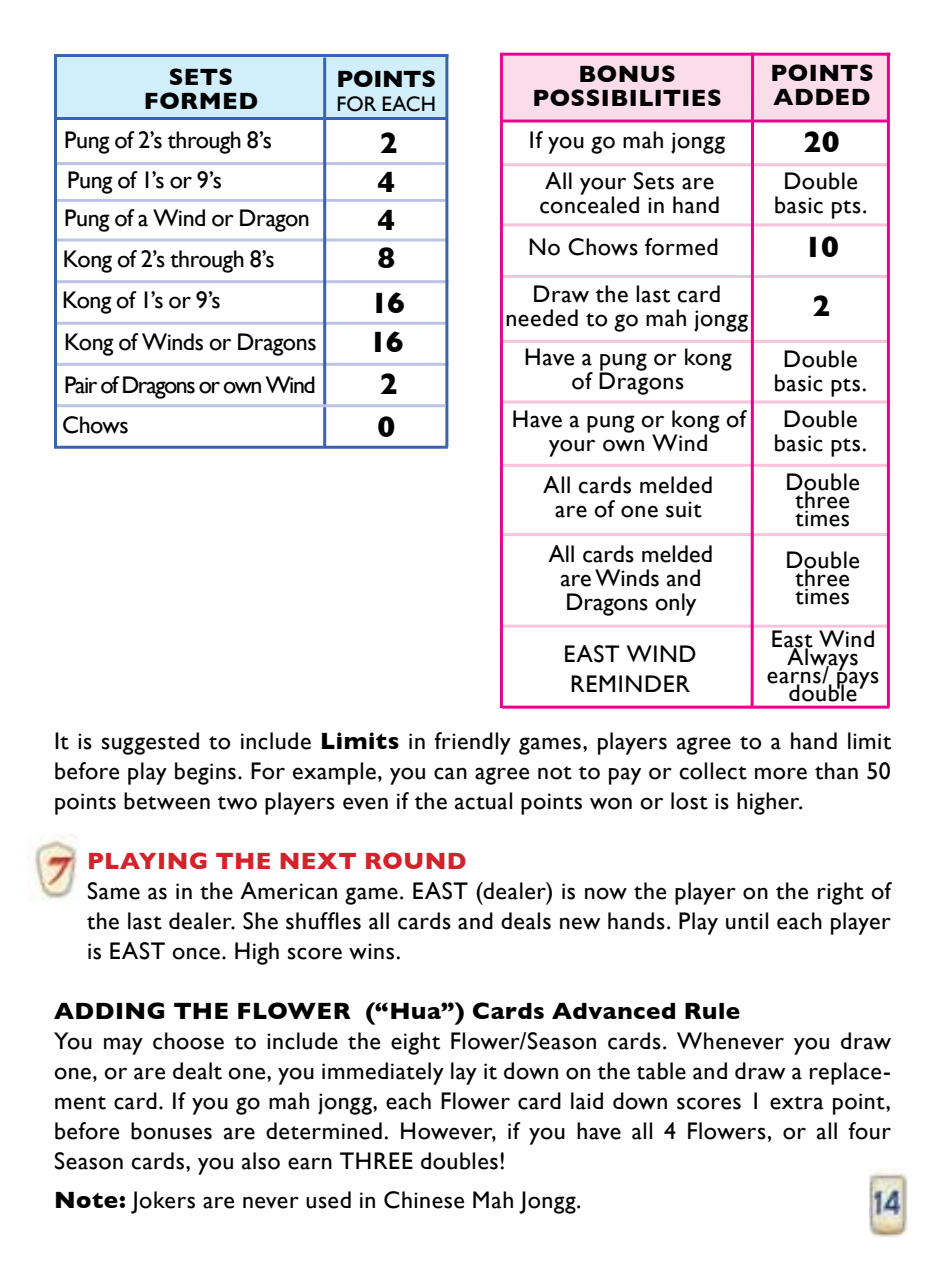
<style>
.page{position:relative;width:945px;height:1269px;background:#fff}
.page>*{position:absolute;margin:0;border:0;box-sizing:border-box;transform-origin:0 0}
.t1{font:700 30px/42.6px "Gill Sans";letter-spacing:-.035em;color:#000}
.t2{font:24px/30px "Gill Sans";letter-spacing:.02em;color:#000;text-align:center}
.t3{font:24px/41.7px "Gill Sans";letter-spacing:-.02em;color:#000}
.t4{font:700 24px/24px "Gill Sans";letter-spacing:.02em;color:#000;text-align:center}
.t5{font:700 24px "Gill Sans";letter-spacing:.02em;color:#d2232a}
.t6{font:21px "Gill Sans";letter-spacing:.005em;color:#000}
.s1{font-weight:700}
</style>
<div class="page">
<hr style="left:54px;top:199px;width:391px;height:3px;background:#bcc3e3">
<hr style="left:54px;top:162px;width:391px;height:3px;background:#bcc3e3">
<svg style="left:57px;top:238px;width:388px;height:4px;background:#ccd1e9"></svg>
<hr style="left:57px;top:280px;width:391px;height:3px;background:#bcc3e3">
<hr style="left:56px;top:322px;width:392px;height:3px;background:#bcc3e3">
<hr style="left:57px;top:363px;width:391px;height:3px;background:#bcc3e3">
<div style="left:57px;top:56px;width:388px;height:62px;background:#d1eefc"></div>
<hr style="left:54px;top:117px;width:393px;height:3px;background:#3964af">
<hr style="left:323px;top:58px;width:3px;height:389px;background:#3964af">
<hr style="left:445px;top:54px;width:3px;height:393px;background:#3964af">
<hr style="left:56px;top:54px;width:392px;height:3px;background:#3964af">
<hr style="left:54px;top:404px;width:391px;height:3px;background:#bcc3e3">
<hr style="left:54px;top:54px;width:3px;height:393px;background:#3964af">
<hr style="left:54px;top:446px;width:394px;height:3px;background:#3964af">
<hr style="left:501px;top:625px;width:387px;height:3px;background:#f8c3db">
<hr style="left:503px;top:533px;width:387px;height:3px;background:#f8c3db">
<hr style="left:502px;top:464px;width:387px;height:3px;background:#f8c3db">
<svg style="left:503px;top:400px;width:384px;height:4px;background:#f9d1e3"></svg>
<hr style="left:503px;top:223px;width:386px;height:3px;background:#f8c3db">
<hr style="left:501px;top:163px;width:387px;height:3px;background:#f8c3db">
<hr style="left:503px;top:275px;width:386px;height:3px;background:#f8c3db">
<div style="left:501px;top:56px;width:388px;height:63px;background:#fbddea"></div>
<hr style="left:501px;top:340px;width:387px;height:3px;background:#f8c3db">
<hr style="left:751px;top:53px;width:3px;height:654px;background:#ec008c">
<hr style="left:501px;top:119px;width:388px;height:3px;background:#ec008c">
<hr style="left:500px;top:53px;width:3px;height:655px;background:#ec008c">
<hr style="left:503px;top:53px;width:387px;height:3px;background:#ec008c">
<hr style="left:503px;top:706px;width:386px;height:3px;background:#ec008c">
<hr style="left:887px;top:53px;width:3px;height:654px;background:#ec008c">
<img style="left:34px;top:834px;width:45px;height:67px">
<img style="left:869px;top:1169px;width:39px;height:69px">
<p class="t4" style="left:144px;top:65px;width:116px">SETS<br>FORMED</p>
<p class="t4" style="left:337px;top:67px;width:101px">POINTS</p>
<p class="t6" style="left:337px;top:92px;width:101px">FOR EACH</p>
<p class="t3" style="left:64px;top:121px;width:247px;line-height:38.7px">Pung of 2’s through 8’s<br>Pung of 1’s or 9’s<br>Pung of a Wind or Dragon</p>
<p class="t3" style="left:62px;top:238px;width:256px">Kong of 2’s through 8’s<br>Kong of 1’s or 9’s<br>Kong of Winds or Dragons<br>Pair of Dragons or own Wind</p>
<p class="t2" style="left:62px;top:409px;width:68px">Chows</p>
<p class="t1" style="left:380px;top:122px;width:19px">2</p>
<p class="t1" style="left:378px;top:160px;width:19px">4</p>
<p class="t1" style="left:377px;top:198px;width:19px">4</p>
<p class="t1" style="left:370px;top:236px;width:36px;line-height:44.4px">8<br>16</p>
<p class="t1" style="left:369px;top:320px;width:36px">16<br>2<br>0</p>
<p class="t4" style="left:532px;top:62px;width:191px">BONUS<br>POSSIBILITIES</p>
<p class="t4" style="left:771px;top:61px;width:105px;text-align:left">POINTS<br>ADDED</p>
<p class="t2" style="left:529px;top:120px;width:198px;line-height:41.1px">If you go mah jongg<br>All your Sets are</p>
<p class="t2" style="left:539px;top:190px;width:182px">concealed in hand</p>
<p class="t1" style="left:804px;top:120px;width:38px">20</p>
<p class="t2" style="left:774px;top:169px;width:95px;line-height:24px">Double basic pts.</p>
<p class="t2" style="left:528px;top:232px;width:192px">No Chows formed</p>
<p class="t1" style="left:804px;top:226px;width:36px">10</p>
<p class="t2" style="left:505px;top:282px;width:244px;line-height:24px">Draw the last card needed to go mah jongg</p>
<p class="t1" style="left:813px;top:285px;width:19px">2</p>
<p class="t2" style="left:524px;top:345px;width:209px;line-height:24px">Have a pung or kong of Dragons</p>
<p class="t2" style="left:774px;top:347px;width:95px;line-height:24px">Double basic pts.</p>
<p class="t2" style="left:512px;top:407px;width:236px;line-height:24px">Have a pung or kong of your own Wind</p>
<p class="t2" style="left:774px;top:407px;width:95px;line-height:24px">Double basic pts.</p>
<p class="t2" style="left:544px;top:473px;width:171px;line-height:24px">All cards melded are of one suit</p>
<p class="t2" style="left:786px;top:473px;width:76px;line-height:18px">Double three times</p>
<p class="t2" style="left:549px;top:542px;width:166px;line-height:24px">All cards melded are Winds and<br>Dragons only</p>
<p class="t2" style="left:564px;top:639px;width:135px;text-align:left">EAST WIND<br>REMINDER</p>
<p class="t2" style="left:785px;top:550px;width:76px;line-height:18px">Double three times</p>
<p class="t2" style="left:767px;top:630px;width:114px;line-height:18px">East Wind<br>Always earns/ pays double</p>
<p class="t2" style="left:54px;top:725px;width:839px;text-align:justify">It is suggested to include <span class="s1">Limits</span> in friendly games, players agree to a hand limit before play begins. For example, you can agree not to pay or collect more than 50 points between two players even if the actual points won or lost is higher.</p>
<p class="t5" style="left:87px;top:846px;width:381px">PLAYING THE NEXT ROUND</p>
<p class="t2" style="left:87px;top:875px;width:805px;text-align:justify">Same as in the American game. EAST (dealer) is now the player on the right of the last dealer. She shuffles all cards and deals new hands. Play until each player is EAST once. High score wins.</p>
<p class="t4" style="left:54px;top:998px;width:688px">ADDING THE FLOWER (“Hua”) Cards Advanced Rule</p>
<p class="t2" style="left:54px;top:1025px;width:839px;text-align:justify">You may choose to include the eight Flower/Season cards. Whenever you draw one, or are dealt one, you immediately lay it down on the table and draw a replace&shy;ment card. If you go mah jongg, each Flower card laid down scores 1 extra point, before bonuses are determined. However, if you have all 4 Flowers, or all four Season cards, you also earn THREE doubles!</p>
<p class="t2" style="left:54px;top:1184px;width:529px"><span class="s1">Note:</span> Jokers are never used in Chinese Mah Jongg.</p>
</div>
